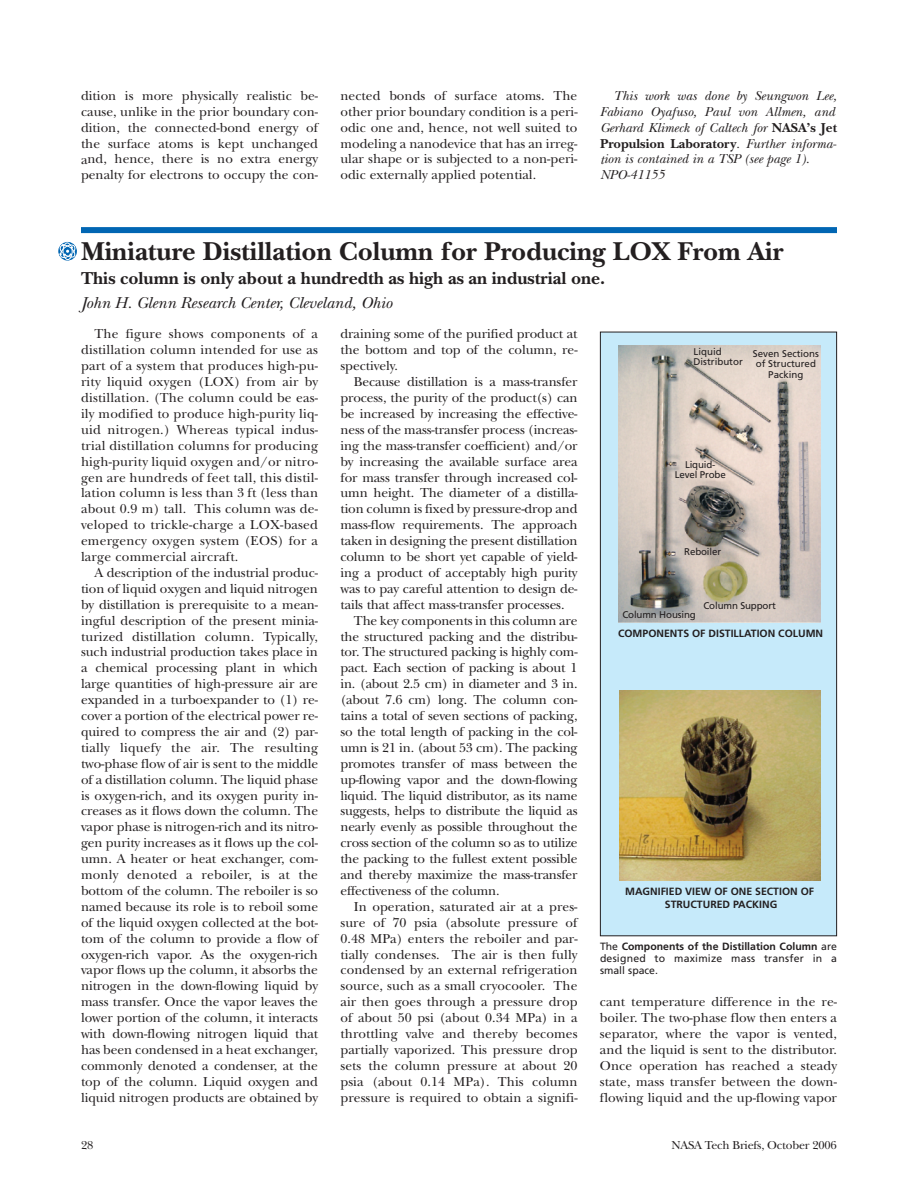
<style>
.page{position:relative;width:918px;height:1188px;background:#fff}
.page>*{position:absolute;margin:0;border:0;box-sizing:border-box;transform-origin:0 0}
.t1{font:700 27px "New Baskerville";color:#231f20}
.t2{font:700 18px "New Baskerville";color:#231f20}
.t3{font:italic 16.5px "New Baskerville";color:#231f20}
.t4{font:13.5px/15.9px "New Baskerville";letter-spacing:-.01em;color:#231f20;text-align:justify}
.t5{font:italic 13.5px/15.9px "New Baskerville";color:#231f20}
.t6{font:12px "New Baskerville";letter-spacing:-.015em;color:#231f20}
.t7{font:10.5px/12px "Frutiger";letter-spacing:.02em;color:#231f20;text-align:justify}
.t8{font:700 10.5px/12.8px "Frutiger";color:#231f20;text-align:center}
.t9{font:9.75px/10.5px "Frutiger";letter-spacing:-.01em;color:#231f20;text-align:center}
.s1{font-weight:700;font-style:normal}
.s2{font-weight:700}
</style>
<div class="page">
<svg style="left:58px;top:242px;width:19px;height:19px"></svg>
<div style="left:81px;top:227px;width:756px;height:6px;background:#0166b3"></div>
<div style="left:600px;top:332px;width:237px;height:604px;background:#c6eafa"></div>
<img style="left:619px;top:345px;width:201px;height:278px">
<img style="left:620px;top:691px;width:200px;height:190px">
<div style="left:600px;top:332px;width:237px;height:604px;border:1px solid #231f20"></div>
<p class="t4" style="left:81px;top:89px;width:239px">dition is more physically realistic be&shy;cause, unlike in the prior boundary con&shy;dition, the connected-bond energy of the surface atoms is kept unchanged and, hence, there is no extra energy penalty for electrons to occupy the con-</p>
<p class="t4" style="left:340px;top:89px;width:239px">nected bonds of surface atoms. The other prior boundary condition is a peri&shy;odic one and, hence, not well suited to modeling a nanodevice that has an irreg&shy;ular shape or is subjected to a non-peri&shy;odic externally applied potential.</p>
<p class="t5" style="left:600px;top:89px;width:239px;text-indent:14px">This work was done by Seungwon Lee, Fabiano Oyafuso, Paul von Allmen, and Gerhard Klimeck of Caltech for <span class="s1">NASA’s Jet Propulsion Laboratory</span>. Further informa&shy;tion is contained in a TSP (see page 1).<br>NPO-41155</p>
<h1 class="t1" style="left:81px;top:242px;width:704px">Miniature Distillation Column for Producing LOX From Air</h1>
<h2 class="t2" style="left:81px;top:272px;width:526px">This column is only about a hundredth as high as an industrial one.</h2>
<p class="t3" style="left:81px;top:297px;width:313px">John H. Glenn Research Center, Cleveland, Ohio</p>
<p class="t4" style="left:81px;top:328px;width:239px;text-indent:14px">The figure shows components of a distillation column intended for use as part of a system that produces high-pu&shy;rity liquid oxygen (LOX) from air by distillation. (The column could be eas&shy;ily modified to produce high-purity liq&shy;uid nitrogen.) Whereas typical indus&shy;trial distillation columns for producing high-purity liquid oxygen and/or nitro&shy;gen are hundreds of feet tall, this distil&shy;lation column is less than 3 ft (less than about 0.9 m) tall. This column was de&shy;veloped to trickle-charge a LOX-based emergency oxygen system (EOS) for a large commercial aircraft.</p>
<p class="t4" style="left:81px;top:566px;width:239px;text-indent:14px">A description of the industrial produc&shy;tion of liquid oxygen and liquid nitrogen by distillation is prerequisite to a mean&shy;ingful description of the present minia&shy;turized distillation column. Typically, such industrial production takes place in a chemical processing plant in which large quantities of high-pressure air are expanded in a turboexpander to (1) re&shy;cover a portion of the electrical power re&shy;quired to compress the air and (2) par&shy;tially liquefy the air. The resulting two-phase flow of air is sent to the middle of a distillation column. The liquid phase is oxygen-rich, and its oxygen purity in&shy;creases as it flows down the column. The vapor phase is nitrogen-rich and its nitro&shy;gen purity increases as it flows up the col&shy;umn. A heater or heat exchanger, com&shy;monly denoted a reboiler, is at the bottom of the column. The reboiler is so named because its role is to reboil some of the liquid oxygen collected at the bot&shy;tom of the column to provide a flow of oxygen-rich vapor. As the oxygen-rich vapor flows up the column, it absorbs the nitrogen in the down-flowing liquid by mass transfer. Once the vapor leaves the lower portion of the column, it interacts with down-flowing nitrogen liquid that has been condensed in a heat exchanger, commonly denoted a condenser, at the top of the column. Liquid oxygen and liquid nitrogen products are obtained by</p>
<p class="t4" style="left:340px;top:328px;width:239px">draining some of the purified product at the bottom and top of the column, re&shy;spectively.</p>
<p class="t4" style="left:354px;top:375px;width:225px">Because distillation is a mass-transfer</p>
<p class="t4" style="left:340px;top:391px;width:239px">process, the purity of the product(s) can</p>
<p class="t4" style="left:340px;top:407px;width:239px">be increased by increasing the effective-</p>
<p class="t4" style="left:340px;top:423px;width:239px">ness of the mass-transfer process (increas-</p>
<p class="t4" style="left:340px;top:439px;width:239px">ing the mass-transfer coefficient) and/or</p>
<p class="t4" style="left:340px;top:455px;width:239px">by increasing the available surface area</p>
<p class="t4" style="left:340px;top:471px;width:239px">for mass transfer through increased col-</p>
<p class="t4" style="left:340px;top:487px;width:239px">umn height. The diameter of a distilla-</p>
<p class="t4" style="left:340px;top:502px;width:239px">tion column is fixed by pressure-drop and</p>
<p class="t4" style="left:340px;top:518px;width:239px">mass-flow requirements. The approach</p>
<p class="t4" style="left:340px;top:534px;width:239px">taken in designing the present distillation</p>
<p class="t4" style="left:340px;top:550px;width:239px">column to be short yet capable of yield-</p>
<p class="t4" style="left:340px;top:566px;width:239px">ing a product of acceptably high purity</p>
<p class="t4" style="left:340px;top:582px;width:239px">was to pay careful attention to design de-</p>
<p class="t4" style="left:340px;top:598px;width:226px">tails that affect mass-transfer processes.</p>
<p class="t4" style="left:354px;top:614px;width:225px">The key components in this column are</p>
<p class="t4" style="left:340px;top:630px;width:239px">the structured packing and the distribu-</p>
<p class="t4" style="left:340px;top:646px;width:239px">tor. The structured packing is highly com-</p>
<p class="t4" style="left:340px;top:661px;width:239px">pact. Each section of packing is about 1</p>
<p class="t4" style="left:340px;top:677px;width:239px">in. (about 2.5 cm) in diameter and 3 in.</p>
<p class="t4" style="left:340px;top:693px;width:239px">(about 7.6 cm) long. The column con-</p>
<p class="t4" style="left:340px;top:709px;width:239px">tains a total of seven sections of packing,</p>
<p class="t4" style="left:340px;top:725px;width:239px">so the total length of packing in the col-</p>
<p class="t4" style="left:340px;top:741px;width:239px">umn is 21 in. (about 53 cm). The packing</p>
<p class="t4" style="left:340px;top:757px;width:239px">promotes transfer of mass between the</p>
<p class="t4" style="left:340px;top:773px;width:239px">up-flowing vapor and the down-flowing</p>
<p class="t4" style="left:340px;top:789px;width:239px">liquid. The liquid distributor, as its name</p>
<p class="t4" style="left:340px;top:805px;width:239px">suggests, helps to distribute the liquid as</p>
<p class="t4" style="left:340px;top:820px;width:239px">nearly evenly as possible throughout the</p>
<p class="t4" style="left:340px;top:836px;width:239px">cross section of the column so as to utilize</p>
<p class="t4" style="left:340px;top:852px;width:239px">the packing to the fullest extent possible</p>
<p class="t4" style="left:340px;top:868px;width:239px">and thereby maximize the mass-transfer</p>
<p class="t4" style="left:340px;top:884px;width:161px">effectiveness of the column.</p>
<p class="t4" style="left:354px;top:900px;width:225px">In operation, saturated air at a pres-</p>
<p class="t4" style="left:340px;top:916px;width:239px">sure of 70 psia (absolute pressure of</p>
<p class="t4" style="left:340px;top:932px;width:239px">0.48 MPa) enters the reboiler and par-</p>
<p class="t4" style="left:340px;top:948px;width:239px">tially condenses. The air is then fully</p>
<p class="t4" style="left:340px;top:964px;width:239px">condensed by an external refrigeration</p>
<p class="t4" style="left:340px;top:979px;width:239px">source, such as a small cryocooler. The</p>
<p class="t4" style="left:340px;top:995px;width:239px">air then goes through a pressure drop</p>
<p class="t4" style="left:340px;top:1011px;width:239px">of about 50 psi (about 0.34 MPa) in a</p>
<p class="t4" style="left:340px;top:1027px;width:239px">throttling valve and thereby becomes</p>
<p class="t4" style="left:340px;top:1043px;width:239px">partially vaporized. This pressure drop</p>
<p class="t4" style="left:340px;top:1059px;width:239px">sets the column pressure at about 20</p>
<p class="t4" style="left:340px;top:1075px;width:239px">psia (about 0.14 MPa). This column</p>
<p class="t4" style="left:340px;top:1091px;width:239px">pressure is required to obtain a signifi-</p>
<p class="t9" style="left:694px;top:347px;width:51px;text-align:left">Liquid<br>Distributor</p>
<p class="t9" style="left:753px;top:349px;width:68px">Seven Sections of Structured<br>Packing</p>
<p class="t9" style="left:675px;top:460px;width:53px">Liquid-<br>Level Probe</p>
<p class="t9" style="left:684px;top:547px;width:38px">Reboiler</p>
<p class="t9" style="left:703px;top:601px;width:74px">Column Support</p>
<p class="t9" style="left:622px;top:610px;width:75px">Column Housing</p>
<p class="t8" style="left:618px;top:627px;width:207px">COMPONENTS OF DISTILLATION COLUMN</p>
<p class="t8" style="left:625px;top:886px;width:191px">MAGNIFIED VIEW OF ONE SECTION OF<br>STRUCTURED PACKING</p>
<p class="t7" style="left:600px;top:941px;width:239px">The <span class="s2">Components of the Distillation Column</span> are designed to maximize mass transfer in a small space.</p>
<p class="t4" style="left:600px;top:995px;width:239px">cant temperature difference in the re&shy;boiler. The two-phase flow then enters a separator, where the vapor is vented, and the liquid is sent to the distributor.<br>Once operation has reached a steady state, mass transfer between the down&shy;flowing liquid and the up-flowing vapor</p>
<p class="t6" style="left:81px;top:1141px;width:14px">28</p>
<p class="t6" style="left:671px;top:1141px;width:167px">NASA Tech Briefs, October 2006</p>
</div>
